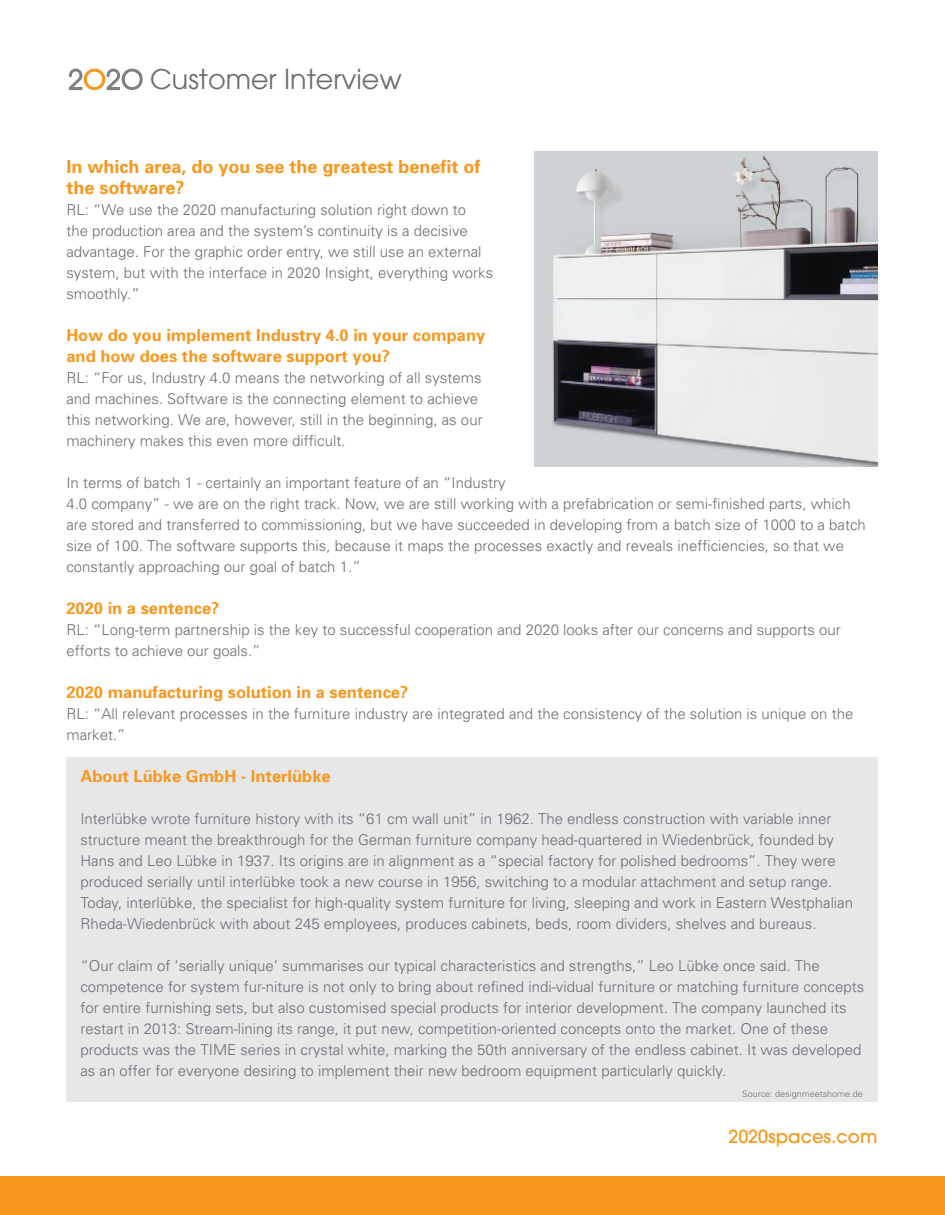
<style>
.page{position:relative;width:945px;height:1215px;background:#fff}
.page>*{position:absolute;margin:0;border:0;box-sizing:border-box;transform-origin:0 0}
.t1{font:27px "Avant Garde";color:#6c6d70}
.t2{font:700 18px/21px "Univers";color:#f7971d}
.t3{font:500 18px "Avant Garde";color:#f7971d}
.t4{font:700 16.5px/21px "Univers";color:#f7971d}
.t5{font:300 15px/21px "Univers";color:#6c6d70}
.t6{font:300 9px "Univers";color:#6c6d70}
</style>
<div class="page">
<div style="left:66px;top:758px;width:812px;height:344px;background:#e6e7e9"></div>
<svg style="left:69px;top:69px;width:74px;height:21px"></svg>
<div style="left:0;top:1177px;width:944px;height:38px;background:#f7971d"></div>
<img style="left:534px;top:152px;width:344px;height:315px">
<h1 class="t1" style="left:150px;top:63px;width:253px">Customer Interview</h1>
<p class="t2" style="left:66px;top:156px;width:416px">In which area, do you see the greatest benefit of the software?</p>
<p class="t5" style="left:66px;top:199px;width:428px">RL: “We use the 2020 manufacturing solution right down to<br>the production area and the system’s continuity is a decisive advantage. For the graphic order entry, we still use an external system, but with the interface in 2020 Insight, everything works smoothly.”</p>
<p class="t4" style="left:66px;top:324px;width:420px">How do you implement Industry 4.0 in your company and how does the software support you?</p>
<p class="t5" style="left:66px;top:367px;width:418px">RL: “For us, Industry 4.0 means the networking of all systems and machines. Software is the connecting element to achieve this networking. We are, however, still in the beginning, as our machinery makes this even more difficult.</p>
<p class="t5" style="left:66px;top:472px;width:801px">In terms of batch 1 - certainly an important feature of an “Industry<br>4.0 company” - we are on the right track. Now, we are still working with a prefabrication or semi-finished parts, which are stored and transferred to commissioning, but we have succeeded in developing from a batch size of 1000 to a batch size of 100. The software supports this, because it maps the processes exactly and reveals inefficiencies, so that we constantly approaching our goal of batch 1.”</p>
<p class="t4" style="left:66px;top:597px;width:155px">2020 in a sentence?</p>
<p class="t5" style="left:66px;top:619px;width:776px">RL: “Long-term partnership is the key to successful cooperation and 2020 looks after our concerns and supports our efforts to achieve our goals.”</p>
<p class="t4" style="left:66px;top:681px;width:343px">2020 manufacturing solution in a sentence?</p>
<p class="t5" style="left:66px;top:703px;width:788px">RL: “All relevant processes in the furniture industry are integrated and the consistency of the solution is unique on the market.”</p>
<p class="t4" style="left:80px;top:765px;width:252px">About Lübke GmbH - Interlübke</p>
<p class="t5" style="left:80px;top:808px;width:774px">Interlübke wrote furniture history with its “61 cm wall unit” in 1962. The endless construction with variable inner structure meant the breakthrough for the German furniture company head-quartered in Wiedenbrück, founded by Hans and Leo Lübke in 1937. Its origins are in alignment as a “special factory for polished bedrooms”. They were produced serially until interlübke took a new course in 1956, switching to a modular attachment and setup range.<br>Today, interlübke, the specialist for high-quality system furniture for living, sleeping and work in Eastern Westphalian Rheda-Wiedenbrück with about 245 employees, produces cabinets, beds, room dividers, shelves and bureaus.</p>
<p class="t5" style="left:80px;top:955px;width:785px">“Our claim of ‘serially unique’ summarises our typical characteristics and strengths,” Leo Lübke once said. The competence for system fur-niture is not only to bring about refined indi-vidual furniture or matching furniture concepts for entire furnishing sets, but also customised special products for interior development. The company launched its restart in 2013: Stream-lining its range, it put new, competition-oriented concepts onto the market. One of these products was the TIME series in crystal white, marking the 50th anniversary of the endless cabinet. It was developed as an offer for everyone desiring to implement their new bedroom equipment particularly quickly.</p>
<p class="t6" style="left:742px;top:1088px;width:122px">Source: designmeetshome.de</p>
<p class="t3" style="left:728px;top:1125px;width:151px">2020spaces.com</p>
</div>
